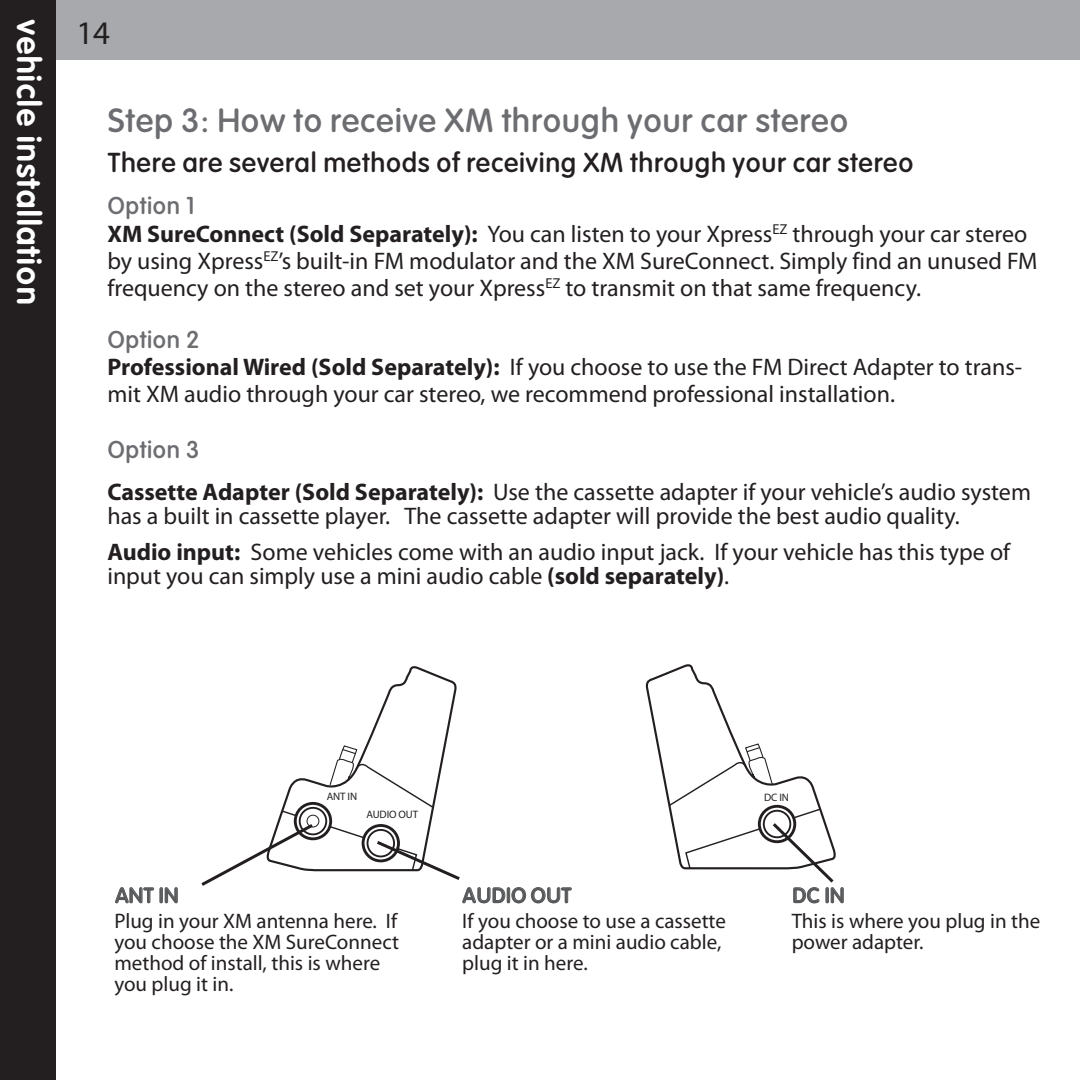
<style>
.page{position:relative;width:1080px;height:1080px;background:#fff}
.page>*{position:absolute;margin:0;border:0;box-sizing:border-box;transform-origin:0 0}
.t1{font:33px "XM Rounded";color:#6c6d70}
.t2{font:700 33px "XM Rounded";color:#fff}
.t3{font:33px "Myriad Pro";color:#231f20}
.t4{font:27px "XM Rounded";color:#231f20}
.t5{font:24px/27px "Myriad Pro";color:#231f20}
.t6{font:24px "XM Rounded";color:#6c6d70}
.t7{font:21px/21px "Myriad Pro";color:#231f20}
.t8{font:21px "XM Rounded";color:#57585a}
.t9{font:10.8px "Myriad";color:#231f20}
.s1{font-weight:700}
</style>
<div class="page">
<svg style="left:201px;top:666px;width:259px;height:220px"></svg>
<svg style="left:646px;top:664px;width:190px;height:219px"></svg>
<div style="left:0;top:0;width:1080px;height:60px;background:#a8a9ad"></div>
<div style="left:0;top:0;width:56px;height:1080px;background:#231f20"></div>
<h1 class="t2" style="left:48px;top:19px;width:287px;rotate:90deg">vehicle installation</h1>
<h1 class="t3" style="left:76px;top:21px;width:35px">14</h1>
<h1 class="t1" style="left:107px;top:101px;width:743px">Step 3: How to receive XM through your car stereo</h1>
<p class="t4" style="left:107px;top:147px;width:808px">There are several methods of receiving XM through your car stereo</p>
<p class="t6" style="left:107px;top:191px;width:89px">Option 1</p>
<p class="t5" style="left:107px;top:223px;width:932px"><span class="s1">XM SureConnect (Sold Separately):</span> You can listen to your Xpress<sup>EZ</sup> through your car stereo by using Xpress<sup>EZ</sup>’s built-in FM modulator and the XM SureConnect. Simply find an unused FM frequency on the stereo and set your Xpress<sup>EZ</sup> to transmit on that same frequency.</p>
<p class="t6" style="left:107px;top:326px;width:94px">Option 2</p>
<p class="t5" style="left:107px;top:356px;width:916px"><span class="s1">Professional Wired (Sold Separately):</span> If you choose to use the FM Direct Adapter to trans&shy;mit XM audio through your car stereo, we recommend professional installation.</p>
<p class="t6" style="left:107px;top:436px;width:94px">Option 3</p>
<p class="t5" style="left:107px;top:481px;width:925px;line-height:24px"><span class="s1">Cassette Adapter (Sold Separately):</span> Use the cassette adapter if your vehicle’s audio system has a built in cassette player. The cassette adapter will provide the best audio quality.</p>
<p class="t5" style="left:107px;top:542px;width:904px;line-height:24px"><span class="s1">Audio input:</span> Some vehicles come with an audio input jack. If your vehicle has this type of input you can simply use a mini audio cable <span class="s1">(sold separately)</span>.</p>
<p class="t9" style="left:327px;top:792px;width:32px">ANT IN</p>
<p class="t9" style="left:367px;top:810px;width:53px">AUDIO OUT</p>
<p class="t8" style="left:115px;top:883px;width:65px">ANT IN</p>
<p class="t7" style="left:114px;top:912px;width:286px">Plug in your XM antenna here. If you choose the XM SureConnect method of install, this is where you plug it in.</p>
<p class="t8" style="left:462px;top:883px;width:111px">AUDIO OUT</p>
<p class="t7" style="left:462px;top:912px;width:265px">If you choose to use a cassette adapter or a mini audio cable, plug it in here.</p>
<p class="t9" style="left:764px;top:793px;width:26px">DC IN</p>
<p class="t8" style="left:792px;top:883px;width:54px">DC IN</p>
<p class="t7" style="left:792px;top:912px;width:250px">This is where you plug in the power adapter.</p>
</div>
